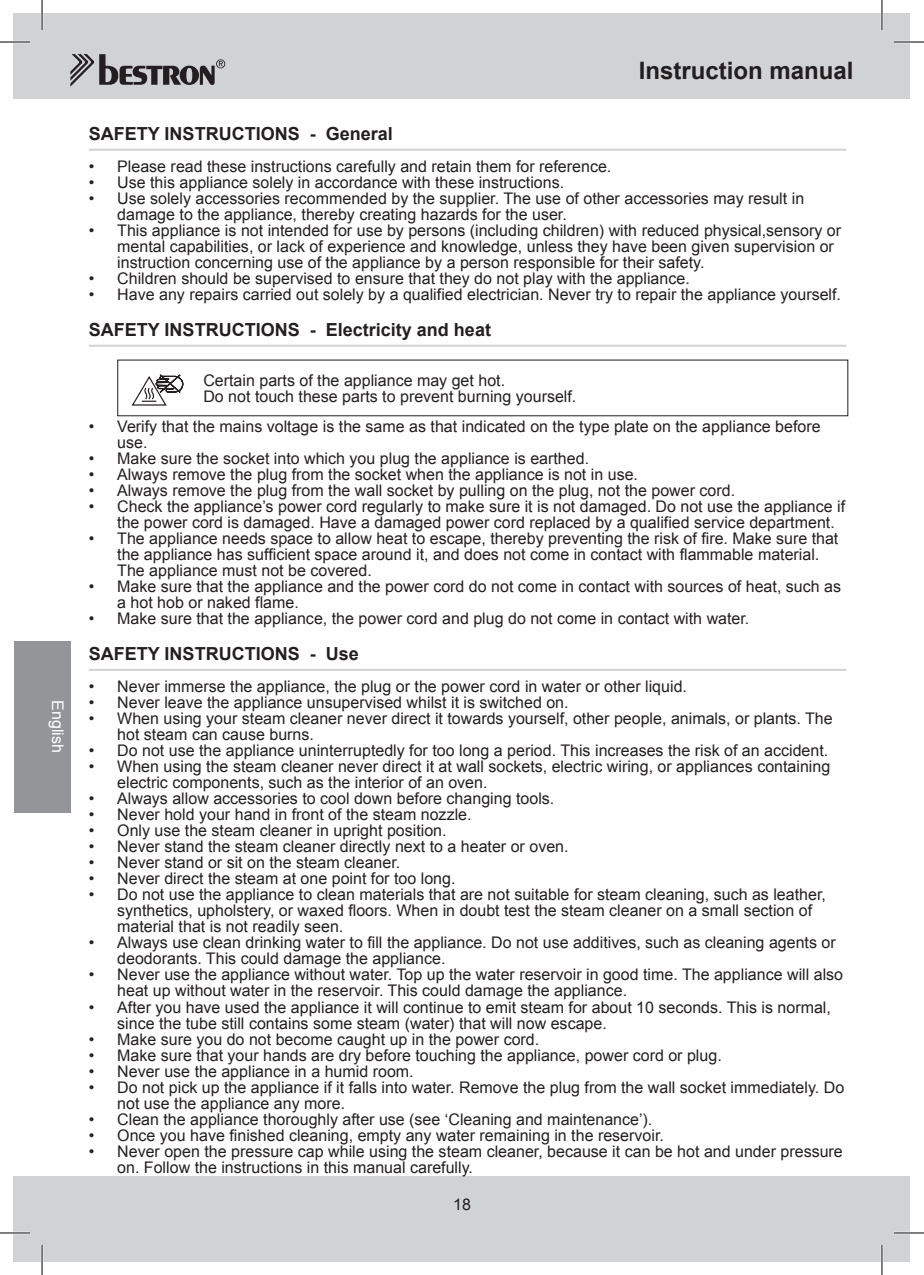
<style>
.page{position:relative;width:924px;height:1275px;background:#fff}
.page>*{position:absolute;margin:0;border:0;box-sizing:border-box;transform-origin:0 0}
.t1{font:700 24px "Arial";color:#231f20}
.t2{font:700 18px "Arial";color:#231f20}
.t3{font:16px/16px "Arial";color:#231f20}
.t4{font:16px "Arial";color:#fff}
</style>
<div class="page">
<div style="left:14px;top:14px;width:895px;height:85px;background:#d1d2d4"></div>
<div style="left:14px;top:1176px;width:895px;height:85px;background:#d1d2d4"></div>
<svg style="left:70px;top:54px;width:155px;height:33px"></svg>
<div style="left:14px;top:641px;width:56px;height:171px;background:#939598"></div>
<hr style="left:89px;top:149px;width:757px;height:2px;background:#d1d2d4">
<hr style="left:89px;top:345px;width:757px;height:2px;background:#d1d2d4">
<hr style="left:89px;top:669px;width:757px;height:2px;background:#d1d2d4">
<svg style="left:132px;top:374px;width:51px;height:31px"></svg>
<hr style="left:0;top:41px;width:30px;height:2px;background:#fff">
<hr style="left:893px;top:41px;width:30px;height:2px;background:#fff">
<hr style="left:0;top:1231px;width:30px;height:3px;background:#fff">
<hr style="left:893px;top:1231px;width:30px;height:3px;background:#fff">
<hr style="left:41px;top:0;width:2px;height:30px;background:#fff">
<hr style="left:41px;top:1245px;width:2px;height:30px;background:#fff">
<hr style="left:880px;top:0;width:2px;height:30px;background:#fff">
<hr style="left:880px;top:1245px;width:2px;height:30px;background:#fff">
<hr style="left:0;top:42px;width:30px;height:1px;background:#000">
<hr style="left:893px;top:42px;width:30px;height:1px;background:#000">
<hr style="left:0;top:1232px;width:30px;height:1px;background:#000">
<hr style="left:893px;top:1232px;width:30px;height:1px;background:#000">
<hr style="left:42px;top:0;width:1px;height:30px;background:#000">
<hr style="left:42px;top:1245px;width:1px;height:30px;background:#000">
<hr style="left:881px;top:0;width:1px;height:30px;background:#000">
<hr style="left:881px;top:1245px;width:1px;height:30px;background:#000">
<p class="t4" style="left:68px;top:700px;width:54px;rotate:90deg">English</p>
<h1 class="t1" style="left:638px;top:62px;width:216px">INSTRUCTION MANUAL</h1>
<p class="t2" style="left:89px;top:127px;width:305px">SAFETY INSTRUCTIONS - GENERAL</p>
<p class="t3" style="left:89px;top:159px;width:523px">• Please read these instructions carefully and retain them for reference.</p>
<p class="t3" style="left:89px;top:175px;width:476px">• Use this appliance solely in accordance with these instructions.</p>
<p class="t3" style="left:117px;top:191px;width:688px;text-indent:-28px">• Use solely accessories recommended by the supplier. The use of other accessories may result in damage to the appliance, thereby creating hazards for the user.</p>
<p class="t3" style="left:117px;top:223px;width:725px;text-indent:-28px">• This appliance is not intended for use by persons (including children) with reduced physical,sensory or mental capabilities, or lack of experience and knowledge, unless they have been given supervision or instruction concerning use of the appliance by a person responsible for their safety.</p>
<p class="t3" style="left:89px;top:271px;width:602px">• Children should be supervised to ensure that they do not play with the appliance.</p>
<p class="t3" style="left:89px;top:287px;width:753px">• Have any repairs carried out solely by a qualified electrician. Never try to repair the appliance yourself.</p>
<p class="t2" style="left:89px;top:323px;width:403px">SAFETY INSTRUCTIONS - ELECTRICITY AND HEAT</p>
<p class="t3" style="left:203px;top:372px;width:374px">Certain parts of the appliance may get hot.<br>Do not touch these parts to prevent burning yourself.</p>
<p class="t3" style="left:117px;top:419px;width:704px;text-indent:-28px">• Verify that the mains voltage is the same as that indicated on the type plate on the appliance before use.</p>
<p class="t3" style="left:89px;top:451px;width:501px">• Make sure the socket into which you plug the appliance is earthed.</p>
<p class="t3" style="left:89px;top:467px;width:550px">• Always remove the plug from the socket when the appliance is not in use.</p>
<p class="t3" style="left:89px;top:483px;width:647px">• Always remove the plug from the wall socket by pulling on the plug, not the power cord.</p>
<p class="t3" style="left:117px;top:499px;width:729px;text-indent:-28px">• Check the appliance’s power cord regularly to make sure it is not damaged. Do not use the appliance if the power cord is damaged. Have a damaged power cord replaced by a qualified service department.</p>
<p class="t3" style="left:117px;top:531px;width:722px;text-indent:-28px">• The appliance needs space to allow heat to escape, thereby preventing the risk of fire. Make sure that the appliance has sufficient space around it, and does not come in contact with flammable material.<br>The appliance must not be covered.</p>
<p class="t3" style="left:117px;top:579px;width:725px;text-indent:-28px">• Make sure that the appliance and the power cord do not come in contact with sources of heat, such as a hot hob or naked flame.</p>
<p class="t3" style="left:89px;top:611px;width:661px">• Make sure that the appliance, the power cord and plug do not come in contact with water.</p>
<p class="t2" style="left:89px;top:647px;width:271px">SAFETY INSTRUCTIONS - USE</p>
<p class="t3" style="left:89px;top:679px;width:599px">• Never immerse the appliance, the plug or the power cord in water or other liquid.</p>
<p class="t3" style="left:89px;top:695px;width:481px">• Never leave the appliance unsupervised whilst it is switched on.</p>
<p class="t3" style="left:117px;top:711px;width:716px;text-indent:-28px">• When using your steam cleaner never direct it towards yourself, other people, animals, or plants. The hot steam can cause burns.</p>
<p class="t3" style="left:89px;top:743px;width:740px">• Do not use the appliance uninterruptedly for too long a period. This increases the risk of an accident.</p>
<p class="t3" style="left:117px;top:759px;width:714px;text-indent:-28px">• When using the steam cleaner never direct it at wall sockets, electric wiring, or appliances containing electric components, such as the interior of an oven.</p>
<p class="t3" style="left:89px;top:791px;width:467px">• Always allow accessories to cool down before changing tools.</p>
<p class="t3" style="left:89px;top:807px;width:384px">• Never hold your hand in front of the steam nozzle.</p>
<p class="t3" style="left:89px;top:823px;width:359px">• Only use the steam cleaner in upright position.</p>
<p class="t3" style="left:89px;top:839px;width:481px">• Never stand the steam cleaner directly next to a heater or oven.</p>
<p class="t3" style="left:89px;top:855px;width:313px">• Never stand or sit on the steam cleaner.</p>
<p class="t3" style="left:89px;top:871px;width:368px">• Never direct the steam at one point for too long.</p>
<p class="t3" style="left:117px;top:887px;width:710px;text-indent:-28px">• Do not use the appliance to clean materials that are not suitable for steam cleaning, such as leather, synthetics, upholstery, or waxed floors. When in doubt test the steam cleaner on a small section of material that is not readily seen.</p>
<p class="t3" style="left:117px;top:935px;width:719px;text-indent:-28px">• Always use clean drinking water to fill the appliance. Do not use additives, such as cleaning agents or deodorants. This could damage the appliance.</p>
<p class="t3" style="left:117px;top:967px;width:727px;text-indent:-28px">• Never use the appliance without water. Top up the water reservoir in good time. The appliance will also heat up without water in the reservoir. This could damage the appliance.</p>
<p class="t3" style="left:117px;top:999px;width:715px;text-indent:-28px">• After you have used the appliance it will continue to emit steam for about 10 seconds. This is normal, since the tube still contains some steam (water) that will now escape.</p>
<p class="t3" style="left:89px;top:1031px;width:451px">• Make sure you do not become caught up in the power cord.</p>
<p class="t3" style="left:89px;top:1047px;width:634px">• Make sure that your hands are dry before touching the appliance, power cord or plug.</p>
<p class="t3" style="left:89px;top:1063px;width:326px">• Never use the appliance in a humid room.</p>
<p class="t3" style="left:117px;top:1079px;width:728px;text-indent:-28px">• Do not pick up the appliance if it falls into water. Remove the plug from the wall socket immediately. Do not use the appliance any more.</p>
<p class="t3" style="left:89px;top:1111px;width:564px">• Clean the appliance thoroughly after use (see ‘Cleaning and maintenance’).</p>
<p class="t3" style="left:89px;top:1127px;width:576px">• Once you have finished cleaning, empty any water remaining in the reservoir.</p>
<p class="t3" style="left:117px;top:1143px;width:726px;text-indent:-28px">• Never open the pressure cap while using the steam cleaner, because it can be hot and under pressure on. Follow the instructions in this manual carefully.</p>
<p class="t3" style="left:453px;top:1197px;width:19px">18</p>
</div>
